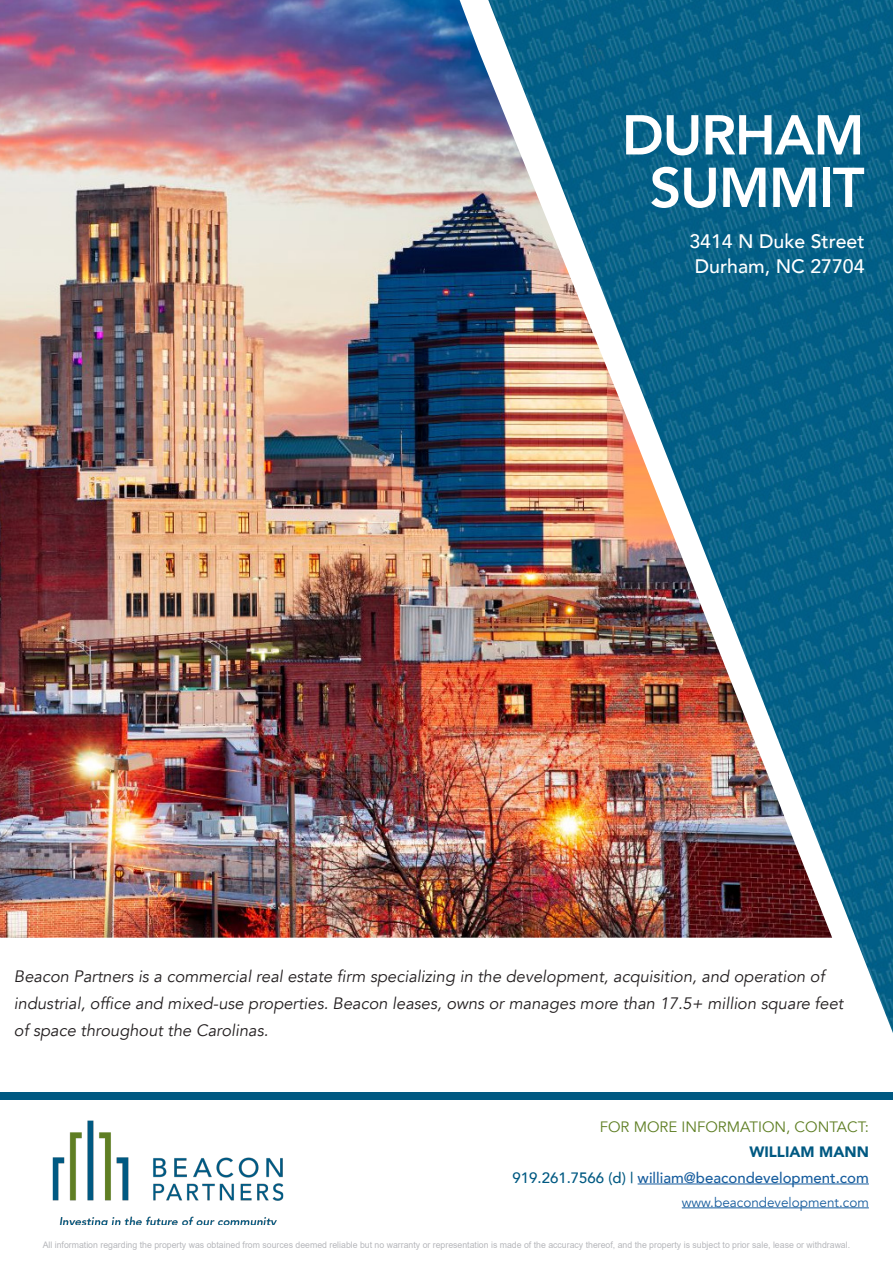
<style>
.page{position:relative;width:893px;height:1263px;background:#fff}
.page>*{position:absolute;margin:0;border:0;box-sizing:border-box;transform-origin:0 0}
._37_black_35_right{font:800 55.5px "Avenir";letter-spacing:-.025em;color:#fff}
.t1{font:500 19.5px "Avenir";color:#fff}
.t2{font:italic 16.5px "Avenir";color:#231f20}
.t3{font:500 15px "Avenir";color:#175d9e}
.t4{font:15px "Avenir";color:#5e7e23}
.t5{font:900 15px "Avenir";color:#005982}
.t6{font:13.5px "Avenir";color:#175d9e}
.t7{font:9px "Arial";color:#b6b7bb}
.s1{color:#005982}
</style>
<div class="page">
<img style="left:52px;top:1120px;width:232px;height:104px">
<img style="left:0;top:0;width:488px;height:938px">
<img style="left:488px;top:0;width:405px;height:1033px">
<div style="left:0;top:1092px;width:893px;height:8px;background:#005982"></div>
<hr style="left:638px;top:1183px;width:231px;height:1px;background:#175d9e">
<hr style="left:682px;top:1207px;width:187px;height:1px;background:#175d9e">
<p class="_37_black_35_right" style="left:622px;top:92px;width:244px">DURHAM</p>
<p class="_37_black_35_right" style="left:649px;top:144px;width:217px">SUMMIT</p>
<p class="t1" style="left:689px;top:224px;width:177px">3414 N Duke Street</p>
<p class="t1" style="left:695px;top:250px;width:171px">Durham, NC 27704</p>
<p class="t2" style="left:14px;top:967px;width:812px">Beacon Partners is a commercial real estate firm specializing in the development, acquisition, and operation of</p>
<p class="t2" style="left:14px;top:994px;width:831px">industrial, office and mixed-use properties. Beacon leases, owns or manages more than 17.5+ million square feet</p>
<p class="t2" style="left:14px;top:1021px;width:256px">of space throughout the Carolinas.</p>
<p class="t4" style="left:600px;top:1118px;width:271px">FOR MORE INFORMATION, CONTACT:</p>
<p class="t5" style="left:749px;top:1139px;width:121px">WILLIAM MANN</p>
<p class="t3" style="left:512px;top:1165px;width:358px"><span class="s1">919.261.7566 (d) |</span> william@beacondevelopment.com</p>
<p class="t6" style="left:682px;top:1194px;width:189px">www.beacondevelopment.com</p>
<p class="t7" style="left:43px;top:1239px;width:809px">All information regarding the property was obtained from sources deemed reliable but no warranty or representation is made of the accuracy thereof, and the property is subject to prior sale, lease or withdrawal.</p>
</div>
